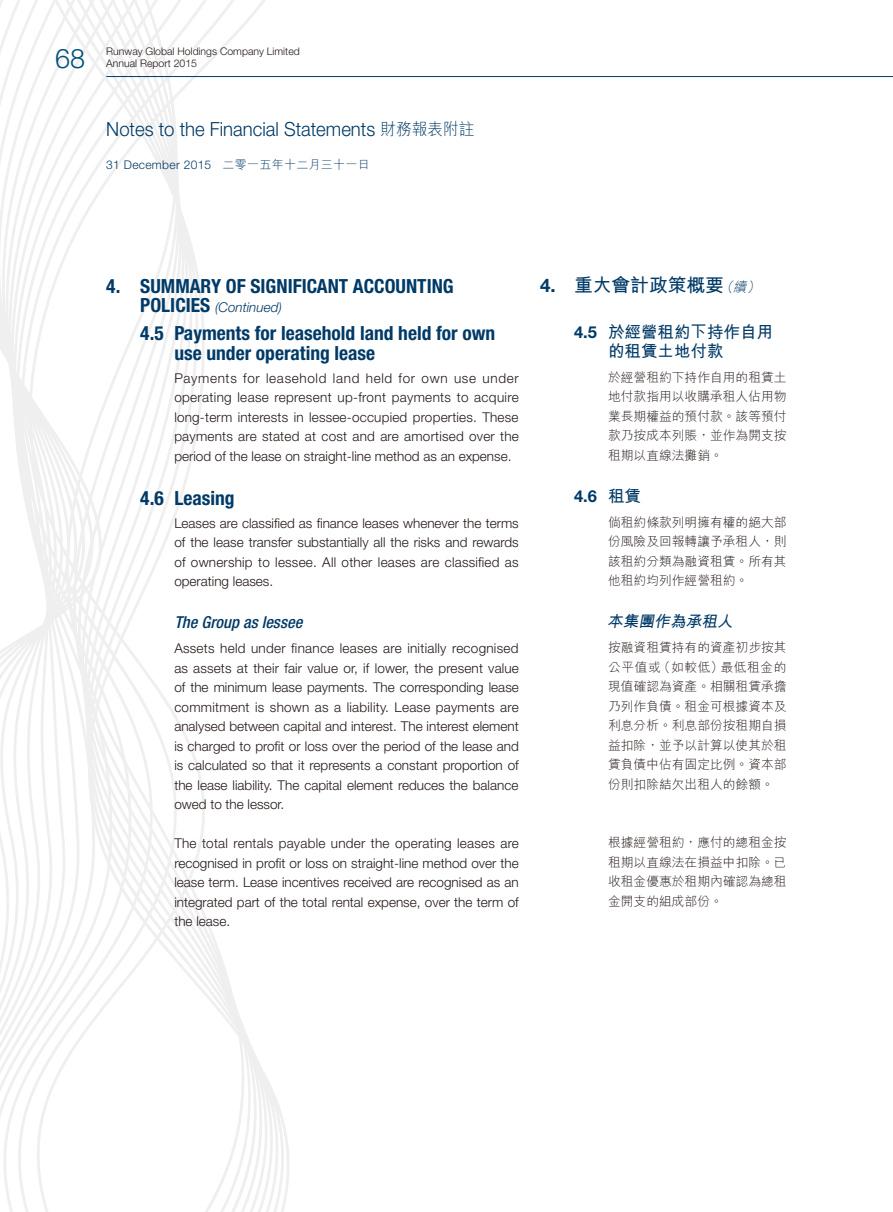
<style>
.page{position:relative;width:893px;height:1212px;background:#fff}
.page>*{position:absolute;margin:0;border:0;box-sizing:border-box;transform-origin:0 0}
.t1{font:300 27px "Helvetica Neue LT Std";color:#004f7c}
.t2{font:700 condensed 19.5px/19.5px "Helvetica Neue LT Std";color:#003a67}
.t3{font:300 19.5px "Helvetica Neue LT Std";color:#003a67;scale:.95 1}
.t4{font:700 18.75px "M Hei HK";color:#003a67}
.t5{font:700 16.5px/19.5px "M Hei HK";color:#003a67}
.t6{font:italic 500 condensed 16.5px "Helvetica Neue LT Std";color:#003a67}
.t7{font:700 16.5px "Helvetica Neue LT Std";color:#003a67}
.t8{font:italic 700 15.75px "M Hei HK";color:#003a67}
.t9{font:300 13.5px/19.5px "Helvetica Neue LT Std";color:#231916;text-align:justify}
.t10{font:italic 300 13.5px "Helvetica Neue LT Std";color:#003a67}
.t11{font:300 12.75px/19.5px "M Hei HK";color:#231916;text-align:justify}
.t12{font:300 12px "Helvetica Neue LT Std";letter-spacing:.025em;color:#003a67}
.t13{font:300 10.5px/12px "Helvetica Neue LT Std";color:#231916}
.s1{font-family:"M Hei HK";font-size:16.5px}
.s2{font-family:"M Hei HK"}
.s3{font-weight:700;font-style:normal;font-stretch:condensed;font-size:19.5px}
.s4{font-family:"Helvetica Neue LT Std"}
.s5{font-weight:300;font-style:italic;font-size:13.5px}
</style>
<div class="page">
<svg style="left:0;top:0;width:285px;height:1212px"></svg>
<hr style="left:106px;top:76px;width:787px;height:1px;background:#003a67">
<h1 class="t1" style="left:55px;top:42px;width:32px">68</h1>
<p class="t13" style="left:106px;top:46px;width:195px">Runway Global Holdings Company Limited<br>Annual Report 2015</p>
<h2 class="t3" style="left:106px;top:118px;width:389px">Notes to the Financial Statements <span class="s1">財務報表附註</span></h2>
<p class="t12" style="left:106px;top:157px;width:265px">31 December 2015 <span class="s2">二零一五年十二月三十一日</span></p>
<h2 class="t2" style="left:106px;top:276px;width:349px">4. SUMMARY OF SIGNIFICANT ACCOUNTING</h2>
<p class="t10" style="left:140px;top:299px;width:143px"><span class="s3">POLICIES</span> (Continued)</p>
<h2 class="t2" style="left:174px;top:323px;width:322px;text-indent:-34px">4.5 Payments for leasehold land held for own use under operating lease</h2>
<p class="t9" style="left:174px;top:368px;width:346px">Payments for leasehold land held for own use under operating lease represent up-front payments to acquire long-term interests in lessee-occupied properties. These payments are stated at cost and are amortised over the period of the lease on straight-line method as an expense.</p>
<h2 class="t2" style="left:140px;top:488px;width:96px">4.6 Leasing</h2>
<p class="t9" style="left:174px;top:513px;width:346px">Leases are classified as finance leases whenever the terms of the lease transfer substantially all the risks and rewards of ownership to lessee. All other leases are classified as operating leases.</p>
<p class="t6" style="left:174px;top:612px;width:129px">The Group as lessee</p>
<p class="t9" style="left:174px;top:638px;width:346px">Assets held under finance leases are initially recognised as assets at their fair value or, if lower, the present value of the minimum lease payments. The corresponding lease commitment is shown as a liability. Lease payments are analysed between capital and interest. The interest element is charged to profit or loss over the period of the lease and is calculated so that it represents a constant proportion of the lease liability. The capital element reduces the balance owed to the lessor.</p>
<p class="t9" style="left:174px;top:833px;width:346px">The total rentals payable under the operating leases are recognised in profit or loss on straight-line method over the lease term. Lease incentives received are recognised as an integrated part of the total rental expense, over the term of the lease.</p>
<h3 class="t4" style="left:540px;top:272px;width:224px"><span class="s4">4.</span> 重大會計政策概要<span class="s5">（續）</span></h3>
<p class="t5" style="left:608px;top:320px;width:166px;text-indent:-34px"><span class="s4">4.5</span> 於經營租約下持作自用的租賃土地付款</p>
<p class="t11" style="left:608px;top:367px;width:180px">於經營租約下持作自用的租賃土地付款指用以收購承租人佔用物業長期權益的預付款。該等預付款乃按成本列賬，並作為開支按租期以直線法攤銷。</p>
<p class="t7" style="left:574px;top:486px;width:69px">4.6 <span class="s2">租賃</span></p>
<p class="t11" style="left:608px;top:512px;width:180px">倘租約條款列明擁有權的絕大部份風險及回報轉讓予承租人，則該租約分類為融資租賃。所有其他租約均列作經營租約。</p>
<p class="t8" style="left:607px;top:610px;width:131px">本集團作為承租人</p>
<p class="t11" style="left:608px;top:638px;width:180px">按融資租賃持有的資產初步按其公平值或（如較低）最低租金的現值確認為資產。相關租賃承擔乃列作負債。租金可根據資本及利息分析。利息部份按租期自損益扣除，並予以計算以使其於租賃負債中佔有固定比例。資本部份則扣除結欠出租人的餘額。</p>
<p class="t11" style="left:608px;top:833px;width:180px">根據經營租約，應付的總租金按租期以直線法在損益中扣除。已收租金優惠於租期內確認為總租金開支的組成部份。</p>
</div>
